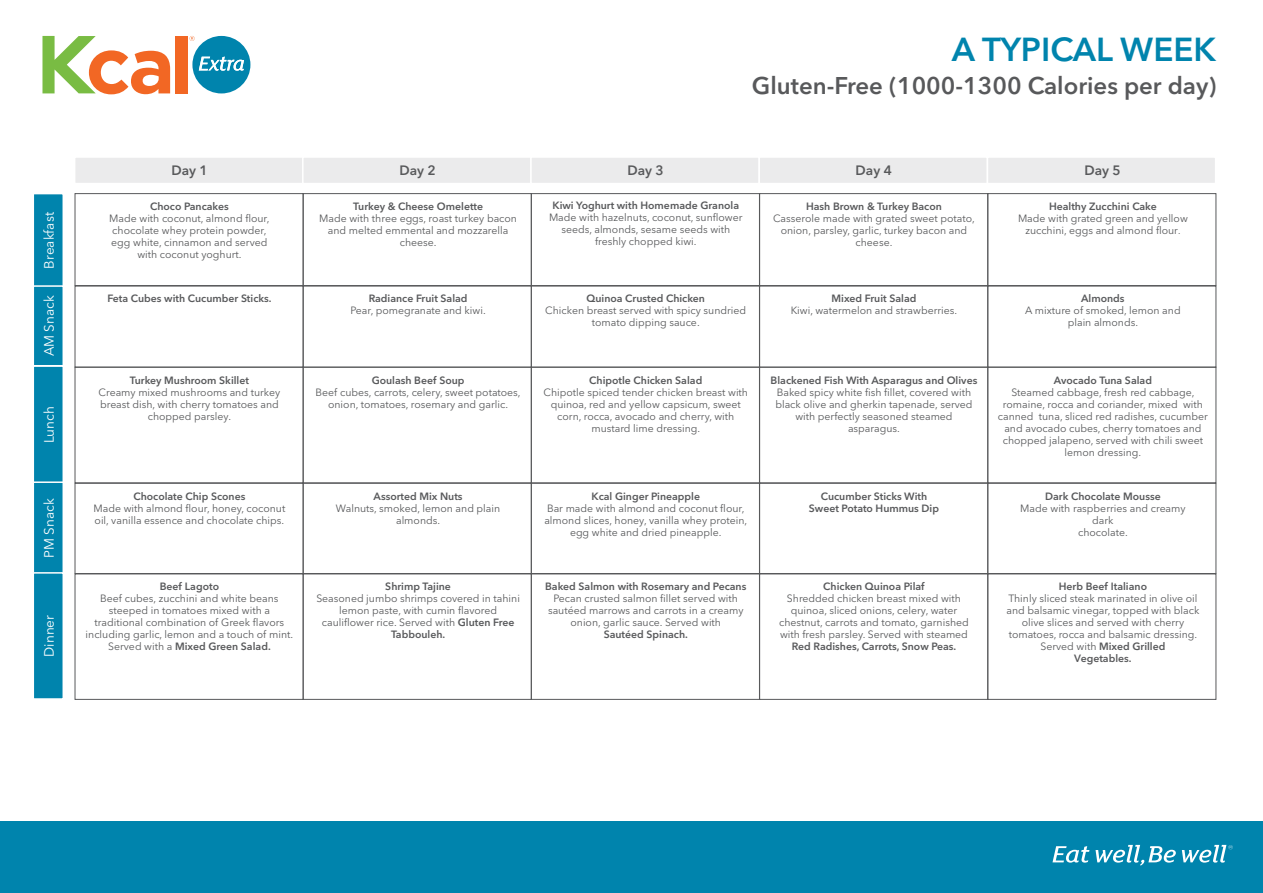
<style>
.page{position:relative;width:1263px;height:893px;background:#fff}
.page>*{position:absolute;margin:0;border:0;box-sizing:border-box;transform-origin:0 0}
.t1{font:600 33px "Avenir Next LT Pro";color:#0084ad}
.t2{font:600 24px "Avenir Next LT Pro";color:#58595b}
.t3{font:13.5px "Avenir Next LT Pro";color:#fff}
.t4{font:600 13.5px "Avenir Next LT Pro";color:#58595b}
.t5{font:10.5px/12px "Avenir Next LT Pro";color:#58595b;text-align:center}
.t6{font:600 10.5px/12px "Avenir Next LT Pro";color:#58595b;text-align:center}
.s1{font-weight:600}
.s2{font-family:"FS Lola"}
</style>
<div class="page">
<div style="left:33px;top:193px;width:31px;height:95px;background:#0084ad;border:2px solid #fff"></div>
<div style="left:33px;top:285px;width:31px;height:81px;background:#0084ad;border:2px solid #fff"></div>
<div style="left:33px;top:365px;width:31px;height:119px;background:#0084ad;border:2px solid #fff"></div>
<div style="left:33px;top:481px;width:31px;height:94px;background:#0084ad;border:2px solid #fff"></div>
<div style="left:33px;top:572px;width:31px;height:128px;background:#0084ad;border:2px solid #fff"></div>
<div style="left:74px;top:156px;width:230px;height:28px;background:#ebebec;border:2px solid #fff"></div>
<div style="left:302px;top:156px;width:230px;height:28px;background:#ebebec;border:2px solid #fff"></div>
<div style="left:530px;top:156px;width:230px;height:28px;background:#ebebec;border:2px solid #fff"></div>
<div style="left:758px;top:156px;width:230px;height:28px;background:#ebebec;border:2px solid #fff"></div>
<div style="left:987px;top:156px;width:229px;height:28px;background:#ebebec;border:2px solid #fff"></div>
<div style="left:0;top:821px;width:1263px;height:72px;background:#0084ad"></div>
<svg style="left:1052px;top:846px;width:37px;height:17px"></svg>
<svg style="left:1095px;top:845px;width:81px;height:21px"></svg>
<svg style="left:1182px;top:845px;width:51px;height:18px"></svg>
<div style="left:175px;top:36px;width:12px;height:57px;background:#f26724"></div>
<svg style="left:42px;top:36px;width:128px;height:58px"></svg>
<svg style="left:190px;top:36px;width:60px;height:57px"></svg>
<div style="left:75px;top:193px;width:228px;height:93px;border:1px solid #58595b"></div>
<div style="left:75px;top:367px;width:228px;height:116px;border:1px solid #58595b"></div>
<div style="left:75px;top:574px;width:228px;height:126px;border:1px solid #58595b"></div>
<div style="left:75px;top:286px;width:228px;height:82px;border:1px solid #58595b"></div>
<div style="left:75px;top:483px;width:228px;height:91px;border:1px solid #58595b"></div>
<div style="left:303px;top:193px;width:229px;height:93px;border:1px solid #58595b"></div>
<div style="left:303px;top:367px;width:229px;height:116px;border:1px solid #58595b"></div>
<div style="left:303px;top:574px;width:229px;height:126px;border:1px solid #58595b"></div>
<div style="left:303px;top:286px;width:229px;height:82px;border:1px solid #58595b"></div>
<div style="left:303px;top:483px;width:229px;height:91px;border:1px solid #58595b"></div>
<div style="left:531px;top:193px;width:229px;height:93px;border:1px solid #58595b"></div>
<div style="left:531px;top:367px;width:229px;height:116px;border:1px solid #58595b"></div>
<div style="left:531px;top:574px;width:229px;height:126px;border:1px solid #58595b"></div>
<div style="left:531px;top:286px;width:229px;height:82px;border:1px solid #58595b"></div>
<div style="left:531px;top:483px;width:229px;height:91px;border:1px solid #58595b"></div>
<div style="left:759px;top:193px;width:229px;height:93px;border:1px solid #58595b"></div>
<div style="left:759px;top:367px;width:229px;height:116px;border:1px solid #58595b"></div>
<div style="left:759px;top:574px;width:229px;height:126px;border:1px solid #58595b"></div>
<div style="left:759px;top:286px;width:229px;height:82px;border:1px solid #58595b"></div>
<div style="left:759px;top:483px;width:229px;height:91px;border:1px solid #58595b"></div>
<div style="left:987px;top:193px;width:229px;height:93px;border:1px solid #58595b"></div>
<div style="left:987px;top:367px;width:229px;height:116px;border:1px solid #58595b"></div>
<div style="left:987px;top:574px;width:229px;height:126px;border:1px solid #58595b"></div>
<div style="left:987px;top:286px;width:229px;height:82px;border:1px solid #58595b"></div>
<div style="left:987px;top:483px;width:229px;height:91px;border:1px solid #58595b"></div>
<p class="t3" style="left:41px;top:269px;width:58px;rotate:-90deg">Breakfast</p>
<p class="t3" style="left:41px;top:356px;width:63px;rotate:-90deg">AM Snack</p>
<p class="t3" style="left:41px;top:443px;width:39px;rotate:-90deg">Lunch</p>
<p class="t3" style="left:41px;top:558px;width:61px;rotate:-90deg">PM Snack</p>
<p class="t3" style="left:41px;top:657px;width:43px;rotate:-90deg">Dinner</p>
<h1 class="t1" style="left:952px;top:29px;width:266px">A TYPICAL WEEK</h1>
<h2 class="t2" style="left:752px;top:71px;width:466px">Gluten-Free (1000-1300 Calories per day(</h2>
<p class="t4" style="left:171px;top:162px;width:38px">Day 1</p>
<p class="t6" style="left:150px;top:200px;width:80px">Choco Pancakes</p>
<p class="t5" style="left:109px;top:212px;width:162px">Made with coconut, almond flour, chocolate whey protein powder, egg white, cinnamon and served with coconut yoghurt.</p>
<p class="t6" style="left:107px;top:292px;width:166px">Feta Cubes with Cucumber Sticks.</p>
<p class="t6" style="left:130px;top:374px;width:121px">Turkey Mushroom Skillet</p>
<p class="t5" style="left:99px;top:386px;width:183px">Creamy mixed mushrooms and turkey breast dish, with cherry tomatoes and chopped parsley.</p>
<p class="t4" style="left:399px;top:162px;width:38px">Day 2</p>
<p class="t6" style="left:353px;top:200px;width:131px">Turkey &amp; Cheese Omelette</p>
<p class="t5" style="left:319px;top:212px;width:199px">Made with three eggs, roast turkey bacon and melted emmental and mozzarella cheese.</p>
<p class="t6" style="left:369px;top:292px;width:100px">Radiance Fruit Salad</p>
<p class="t5" style="left:350px;top:304px;width:137px">Pear, pomegranate and kiwi.</p>
<p class="t6" style="left:372px;top:374px;width:94px">Goulash Beef Soup</p>
<p class="t5" style="left:316px;top:386px;width:207px">Beef cubes, carrots, celery, sweet potatoes, onion, tomatoes, rosemary and garlic.</p>
<p class="t6" style="left:133px;top:490px;width:113px">Chocolate Chip Scones</p>
<p class="t5" style="left:93px;top:502px;width:193px;text-align:left">Made with almond flour, honey, coconut oil, vanilla essence and chocolate chips.</p>
<p class="t6" style="left:160px;top:580px;width:61px">Beef Lagoto</p>
<p class="t5" style="left:86px;top:592px;width:209px">Beef cubes, zucchini and white beans steeped in tomatoes mixed with a traditional combination of Greek flavors including garlic, lemon and a touch of mint.<br>Served with a <span class="s1">Mixed Green Salad.</span></p>
<p class="t6" style="left:374px;top:490px;width:90px">Assorted Mix Nuts</p>
<p class="t5" style="left:336px;top:502px;width:166px">Walnuts, smoked, lemon and plain almonds.</p>
<p class="t6" style="left:385px;top:580px;width:67px">Shrimp Tajine</p>
<p class="t5" style="left:316px;top:592px;width:205px">Seasoned jumbo shrimps covered in tahini lemon paste, with cumin flavored cauliflower rice. Served with <span class="s1">Gluten Free<br>Tabbouleh.</span></p>
<p class="t4" style="left:627px;top:162px;width:38px">Day 3</p>
<p class="t6" style="left:552px;top:200px;width:188px">Kiwi Yoghurt with Homemade Granola</p>
<p class="t5" style="left:549px;top:212px;width:195px">Made with hazelnuts, coconut, sunflower seeds, almonds, sesame seeds with freshly chopped kiwi.</p>
<p class="t6" style="left:586px;top:292px;width:120px">Quinoa Crusted Chicken</p>
<p class="t5" style="left:545px;top:304px;width:202px">Chicken breast served with spicy sundried tomato dipping sauce.</p>
<p class="t6" style="left:589px;top:374px;width:115px">Chipotle Chicken Salad</p>
<p class="t5" style="left:543px;top:386px;width:206px">Chipotle spiced tender chicken breast with quinoa, red and yellow capsicum, sweet corn, rocca, avocado and cherry, with mustard lime dressing.</p>
<p class="t6" style="left:591px;top:490px;width:110px">Kcal Ginger Pineapple</p>
<p class="t5" style="left:544px;top:502px;width:204px">Bar made with almond and coconut flour, almond slices, honey, vanilla whey protein, egg white and dried pineapple.</p>
<p class="t6" style="left:545px;top:580px;width:203px">Baked Salmon with Rosemary and Pecans</p>
<p class="t5" style="left:548px;top:592px;width:197px">Pecan crusted salmon fillet served with sautéed marrows and carrots in a creamy onion, garlic sauce. Served with</p>
<p class="t6" style="left:604px;top:628px;width:86px">Sautéed Spinach.</p>
<p class="t4" style="left:856px;top:162px;width:38px">Day 4</p>
<p class="t4" style="left:1084px;top:162px;width:38px">Day 5</p>
<p class="t6" style="left:806px;top:200px;width:137px">Hash Brown &amp; Turkey Bacon</p>
<p class="t5" style="left:773px;top:213px;width:203px">Casserole made with grated sweet potato, onion, parsley, garlic, turkey bacon and cheese.</p>
<p class="t6" style="left:1049px;top:200px;width:109px">Healthy Zucchini Cake</p>
<p class="t5" style="left:1018px;top:213px;width:171px">Made with grated green and yellow zucchini, eggs and almond flour<span class="s2">.</span></p>
<p class="t6" style="left:831px;top:292px;width:86px">Mixed Fruit Salad</p>
<p class="t5" style="left:791px;top:304px;width:168px">Kiwi, watermelon and strawberries.</p>
<p class="t6" style="left:1081px;top:293px;width:45px">Almonds</p>
<p class="t5" style="left:1025px;top:305px;width:157px">A mixture of smoked, lemon and plain almonds.</p>
<p class="t6" style="left:771px;top:374px;width:208px">Blackened Fish With Asparagus and Olives</p>
<p class="t5" style="left:775px;top:386px;width:199px">Baked spicy white fish fillet, covered with black olive and gherkin tapenade, served with perfectly seasoned steamed asparagus.</p>
<p class="t6" style="left:1054px;top:374px;width:100px">Avocado Tuna Salad</p>
<p class="t5" style="left:1183px;top:386px;width:21px;text-align:left;text-indent:-172px">Steamed cabbage, fresh red cabbage, with</p>
<p class="t5" style="left:1039px;top:398px;width:171px;text-align:left;text-indent:-36px">romaine, rocca and coriander, mixed<br>tuna, sliced red radishes, cucumber</p>
<p class="t5" style="left:998px;top:410px;width:37px">canned</p>
<p class="t5" style="left:1004px;top:422px;width:199px">and avocado cubes, cherry tomatoes and</p>
<p class="t5" style="left:1003px;top:434px;width:202px">chopped jalapeno, served with chili sweet</p>
<p class="t5" style="left:1064px;top:446px;width:78px">lemon dressing.</p>
<p class="t6" style="left:809px;top:490px;width:132px">Cucumber Sticks With<br>Sweet Potato Hummus Dip</p>
<p class="t6" style="left:1045px;top:490px;width:117px">Dark Chocolate Mousse</p>
<p class="t5" style="left:1020px;top:502px;width:167px">Made with raspberries and creamy dark<br>chocolate.</p>
<p class="t6" style="left:823px;top:580px;width:103px">Chicken Quinoa Pilaf</p>
<p class="t5" style="left:779px;top:592px;width:191px">Shredded chicken breast mixed with quinoa, sliced onions, celery, water chestnut, carrots and tomato, garnished with fresh parsley. Served with steamed</p>
<p class="t6" style="left:792px;top:640px;width:166px">Red Radishes, Carrots, Snow Peas.</p>
<p class="t6" style="left:1059px;top:580px;width:90px">Herb Beef Italiano</p>
<p class="t5" style="left:1006px;top:592px;width:194px">Thinly sliced steak marinated in olive oil and balsamic vinegar, topped with black olive slices and served with cherry tomatoes, rocca and balsamic dressing.<br>Served with <span class="s1">Mixed Grilled<br>Vegetables.</span></p>
</div>
